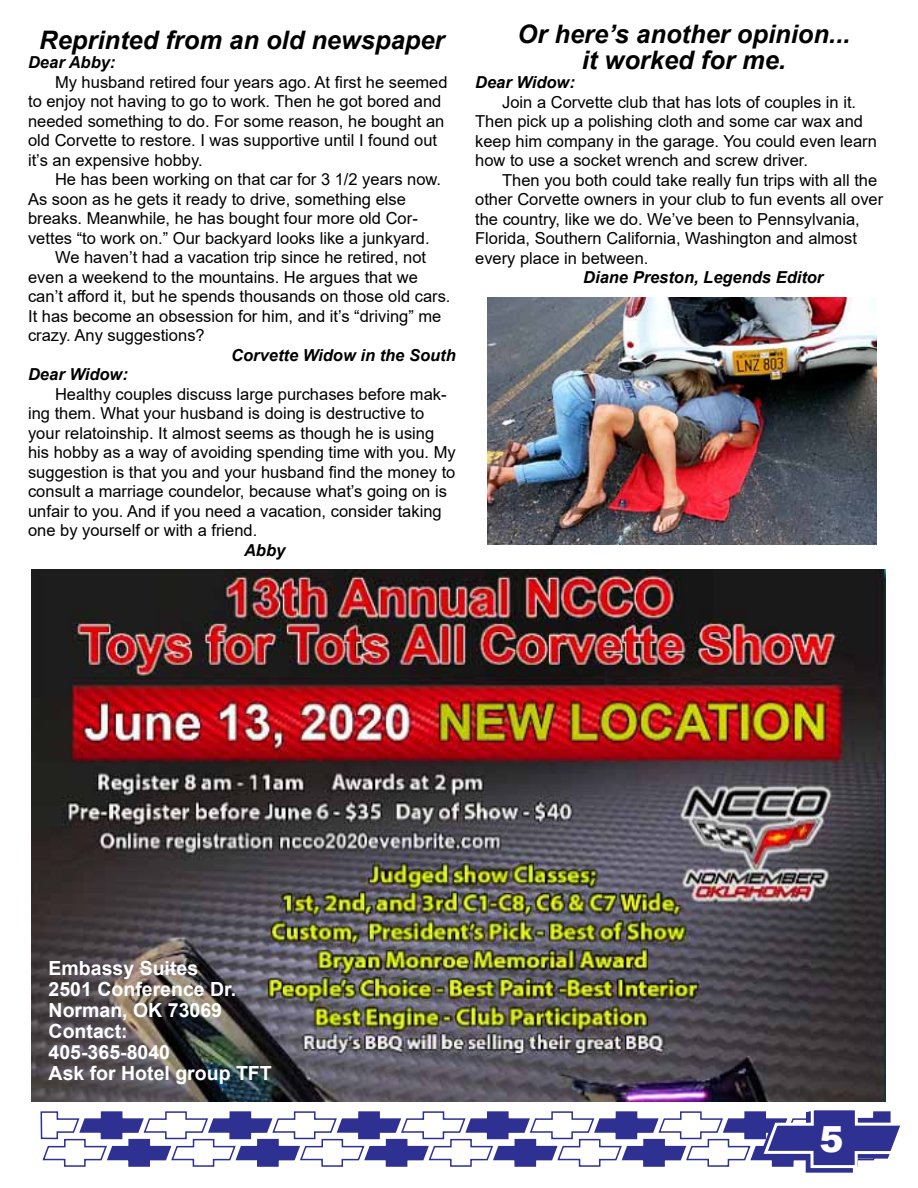
<style>
.page{position:relative;width:918px;height:1188px;background:#fff}
.page>*{position:absolute;margin:0;border:0;box-sizing:border-box;transform-origin:0 0}
.t1{font:900 36px "Arial";color:#fff}
.t2{font:italic 700 25.5px/25.5px "Arial";color:#000;text-align:center}
.t3{font:700 19.5px/21px "Arial";color:#fff}
.t4{font:16.5px/19.5px "Arial";color:#000}
.t5{font:italic 700 16.5px "Arial";color:#000}
</style>
<div class="page">
<svg style="left:40px;top:1110px;width:860px;height:63px"></svg>
<img style="left:32px;top:570px;width:853px;height:531px">
<img style="left:487px;top:298px;width:389px;height:247px">
<h2 class="t2" style="left:39px;top:28px;width:407px">Reprinted from an old newspaper</h2>
<p class="t5" style="left:28px;top:52px;width:89px">Dear Abby:</p>
<p class="t4" style="left:28px;top:72px;width:421px;text-indent:27px">My husband retired four years ago. At first he seemed to enjoy not having to go to work. Then he got bored and needed something to do. For some reason, he bought an old Corvette to restore. I was supportive until I found out it’s an expensive hobby.</p>
<p class="t4" style="left:55px;top:170px;width:388px">He has been working on that car for 3 1/2 years now.</p>
<p class="t4" style="left:28px;top:189px;width:379px">As soon as he gets it ready to drive, something else</p>
<p class="t4" style="left:28px;top:209px;width:391px">breaks. Meanwhile, he has bought four more old Cor-</p>
<p class="t4" style="left:28px;top:228px;width:403px">vettes “to work on.” Our backyard looks like a junkyard.</p>
<p class="t4" style="left:55px;top:248px;width:373px">We haven’t had a vacation trip since he retired, not</p>
<p class="t4" style="left:28px;top:267px;width:391px">even a weekend to the mountains. He argues that we</p>
<p class="t4" style="left:28px;top:287px;width:424px">can’t afford it, but he spends thousands on those old cars.</p>
<p class="t4" style="left:28px;top:306px;width:415px">It has become an obsession for him, and it’s “driving” me</p>
<p class="t4" style="left:28px;top:326px;width:178px">crazy. Any suggestions?</p>
<p class="t5" style="left:231px;top:344px;width:226px">Corvette Widow in the South</p>
<p class="t5" style="left:28px;top:364px;width:101px">Dear Widow:</p>
<p class="t4" style="left:28px;top:384px;width:429px;text-indent:27px">Healthy couples discuss large purchases before mak&shy;ing them. What your husband is doing is destructive to your relatoinship. It almost seems as though he is using his hobby as a way of avoiding spending time with you. My suggestion is that you and your husband find the money to consult a marriage coundelor, because what’s going on is unfair to you. And if you need a vacation, consider taking one by yourself or with a friend.</p>
<p class="t5" style="left:244px;top:539px;width:43px">Abby</p>
<h2 class="t2" style="left:518px;top:22px;width:334px">Or here’s another opinion... it worked for me.</h2>
<p class="t5" style="left:475px;top:71px;width:101px">Dear Widow:</p>
<p class="t4" style="left:475px;top:92px;width:403px;text-indent:27px">Join a Corvette club that has lots of couples in it.<br>Then pick up a polishing cloth and some car wax and keep him company in the garage. You could even learn how to use a socket wrench and screw driver.</p>
<p class="t4" style="left:475px;top:170px;width:410px;text-indent:27px">Then you both could take really fun trips with all the other Corvette owners in your club to fun events all over the country, like we do. We’ve been to Pennsylvania, Florida, Southern California, Washington and almost every place in between.</p>
<p class="t5" style="left:583px;top:266px;width:242px">Diane Preston, Legends Editor</p>
<p class="t3" style="left:49px;top:958px;width:225px">Embassy Suites<br>2501 Conference Dr.<br>Norman, OK 73069<br>Contact:<br>405-365-8040<br>Ask for Hotel group TFT</p>
<h1 class="t1" style="left:819px;top:1113px;width:26px">5</h1>
</div>
